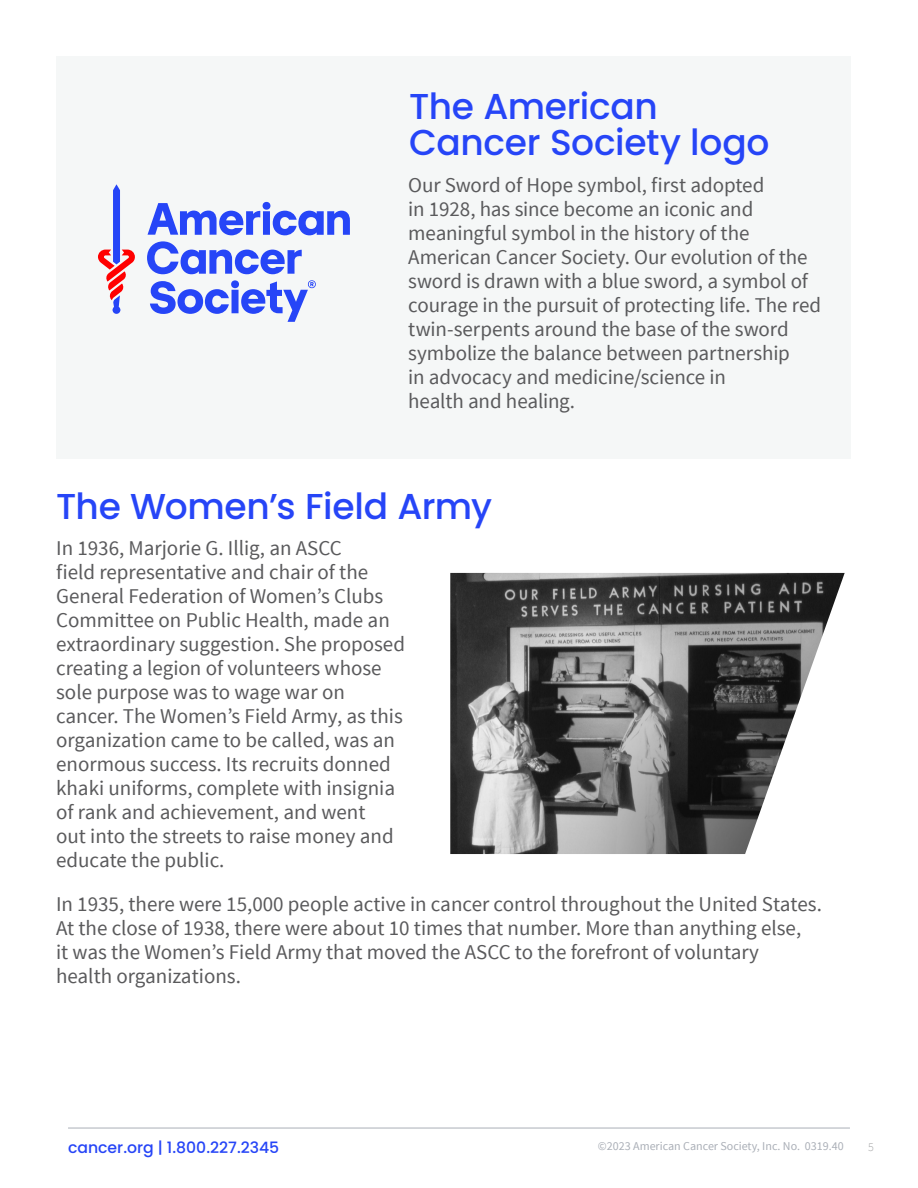
<style>
.page{position:relative;width:918px;height:1188px;background:#fff}
.page>*{position:absolute;margin:0;border:0;box-sizing:border-box;transform-origin:0 0}
.t1{font:500 36px/36px "Poppins";letter-spacing:-.01em;color:#2645f7}
.Pa1{font:21px/24px "Source Sans Pro";color:#5a5a5c}
.Pa8{font:21px/24px "Source Sans Pro";letter-spacing:-.005em;color:#5a5a5c}
.t2{font:500 15.6px "Poppins";color:#2645f7}
.t3{font:12px "Source Sans Pro";color:#aaafb7}
.t4{font:300 12px "Source Sans Pro";color:#a7a8a9}
</style>
<div class="page">
<hr style="left:68px;top:1128px;width:782px;height:1px;background:#aaafb7">
<div style="left:56px;top:56px;width:795px;height:403px;background:#f5f7f7"></div>
<svg style="left:148px;top:202px;width:202px;height:33px"></svg>
<svg style="left:147px;top:241px;width:155px;height:33px"></svg>
<svg style="left:98px;top:184px;width:37px;height:130px"></svg>
<svg style="left:150px;top:280px;width:166px;height:42px"></svg>
<img style="left:450px;top:573px;width:395px;height:281px">
<p class="t1" style="left:409px;top:88px;width:362px">The American<br>Cancer Society logo</p>
<p class="Pa8" style="left:408px;top:174px;width:414px">Our Sword of Hope symbol, first adopted<br>in 1928, has since become an iconic and meaningful symbol in the history of the American Cancer Society. Our evolution of the sword is drawn with a blue sword, a symbol of courage in the pursuit of protecting life. The red twin-serpents around the base of the sword symbolize the balance between partnership<br>in advocacy and medicine/science in<br>health and healing.</p>
<p class="t1" style="left:56px;top:489px;width:437px">The Women’s Field Army</p>
<p class="Pa1" style="left:56px;top:536px;width:350px">In 1936, Marjorie G. Illig, an ASCC<br>field representative and chair of the General Federation of Women’s Clubs Committee on Public Health, made an extraordinary suggestion. She proposed creating a legion of volunteers whose sole purpose was to wage war on cancer. The Women’s Field Army, as this organization came to be called, was an enormous success. Its recruits donned khaki uniforms, complete with insignia of rank and achievement, and went<br>out into the streets to raise money and educate the public.</p>
<p class="Pa1" style="left:56px;top:892px;width:767px">In 1935, there were 15,000 people active in cancer control throughout the United States.<br>At the close of 1938, there were about 10 times that number. More than anything else,<br>it was the Women’s Field Army that moved the ASCC to the forefront of voluntary<br>health organizations.</p>
<p class="t2" style="left:68px;top:1139px;width:213px">cancer.org | 1.800.227.2345</p>
<p class="t3" style="left:598px;top:1138px;width:247px">©2023 American Cancer Society, Inc. No. 0319.40</p>
<p class="t4" style="left:868px;top:1140px;width:7px">5</p>
</div>
